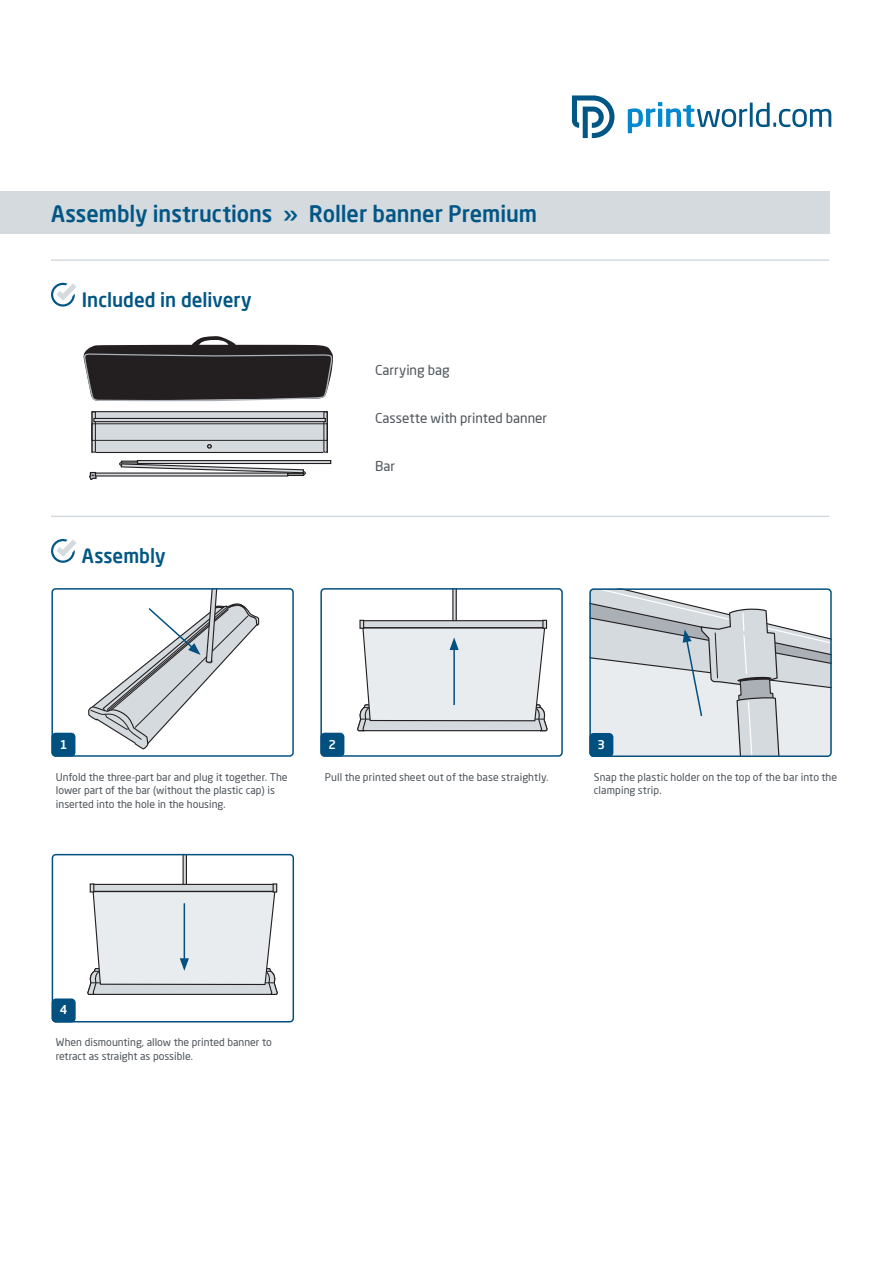
<style>
.page{position:relative;width:893px;height:1263px;background:#fff}
.page>*{position:absolute;margin:0;border:0;box-sizing:border-box;transform-origin:0 0}
.t1{font:500 22.5px "Neo Sans Pro";color:#015685;scale:.96 1}
.t2{font:500 19.5px "Neo Sans Pro";color:#015685;scale:.96 1}
.t3{font:13.5px "Neo Sans Pro";color:#4d545a}
.t4{font:500 12px "Neo Sans Pro";color:#fff}
.t5{font:10.5px/13.5px "Neo Sans Pro";color:#4d545a}
</style>
<div class="page">
<div style="left:0;top:191px;width:829px;height:43px;background:#d4dade"></div>
<svg style="left:628px;top:102px;width:203px;height:31px"></svg>
<svg style="left:572px;top:96px;width:42px;height:42px"></svg>
<svg style="left:51px;top:283px;width:25px;height:24px"></svg>
<hr style="left:51px;top:259px;width:778px;height:2px;background:#d4dade">
<svg style="left:51px;top:539px;width:25px;height:24px"></svg>
<hr style="left:51px;top:516px;width:778px;height:1px;background:#d4dade">
<div style="left:137px;top:460px;width:194px;height:4px;border:1px solid #231f20"></div>
<svg style="left:89px;top:471px;width:9px;height:9px"></svg>
<svg style="left:118px;top:461px;width:188px;height:15px"></svg>
<div style="left:92px;top:412px;width:235px;height:40px;background:#d4dade"></div>
<div style="left:91px;top:411px;width:237px;height:42px;border:1px solid #231f20"></div>
<svg style="left:207px;top:444px;width:5px;height:5px"></svg>
<div style="left:92px;top:412px;width:4px;height:40px;border:1px solid #231f20"></div>
<div style="left:92px;top:423px;width:236px;height:18px;border:1px solid #231f20"></div>
<div style="left:93px;top:418px;width:233px;height:4px;border:1px solid #231f20"></div>
<svg style="left:83px;top:336px;width:250px;height:66px"></svg>
<div style="left:320px;top:588px;width:243px;height:169px;border:2px solid #025080;border-radius:4px"></div>
<div style="left:320px;top:733px;width:24px;height:24px;background:#025080;border-radius:4px"></div>
<div style="left:52px;top:998px;width:24px;height:24px;background:#025080;border-radius:4px"></div>
<div style="left:52px;top:854px;width:242px;height:168px;border:2px solid #025080;border-radius:4px"></div>
<svg style="left:87px;top:854px;width:192px;height:141px"></svg>
<svg style="left:589px;top:588px;width:243px;height:169px;background:#cfd6db"></svg>
<div style="left:51px;top:588px;width:243px;height:169px;border:2px solid #025080;border-radius:4px"></div>
<div style="left:51px;top:733px;width:24px;height:24px;background:#025080;border-radius:4px"></div>
<svg style="left:357px;top:588px;width:192px;height:144px"></svg>
<svg style="left:88px;top:588px;width:172px;height:162px"></svg>
<h1 class="t1" style="left:51px;top:200px;width:508px">Assembly instructions » Roller banner Premium</h1>
<h2 class="t2" style="left:82px;top:287px;width:178px">Included in delivery</h2>
<h2 class="t2" style="left:82px;top:543px;width:89px">Assembly</h2>
<p class="t3" style="left:375px;top:362px;width:76px">Carrying bag</p>
<p class="t3" style="left:375px;top:410px;width:174px">Cassette with printed banner</p>
<p class="t3" style="left:375px;top:458px;width:22px">Bar</p>
<p class="t4" style="left:60px;top:736px;width:9px">1</p>
<p class="t5" style="left:56px;top:770px;width:233px">Unfold the three-part bar and plug it together. The lower part of the bar (without the plastic cap) is inserted into the hole in the housing.</p>
<p class="t4" style="left:329px;top:736px;width:9px">2</p>
<p class="t4" style="left:598px;top:737px;width:9px">3</p>
<p class="t5" style="left:325px;top:770px;width:225px">Pull the printed sheet out of the base straightly.</p>
<p class="t5" style="left:594px;top:770px;width:245px">Snap the plastic holder on the top of the bar into the clamping strip.</p>
<p class="t4" style="left:60px;top:1002px;width:9px">4</p>
<p class="t5" style="left:56px;top:1035px;width:217px">When dismounting, allow the printed banner to retract as straight as possible.</p>
</div>
